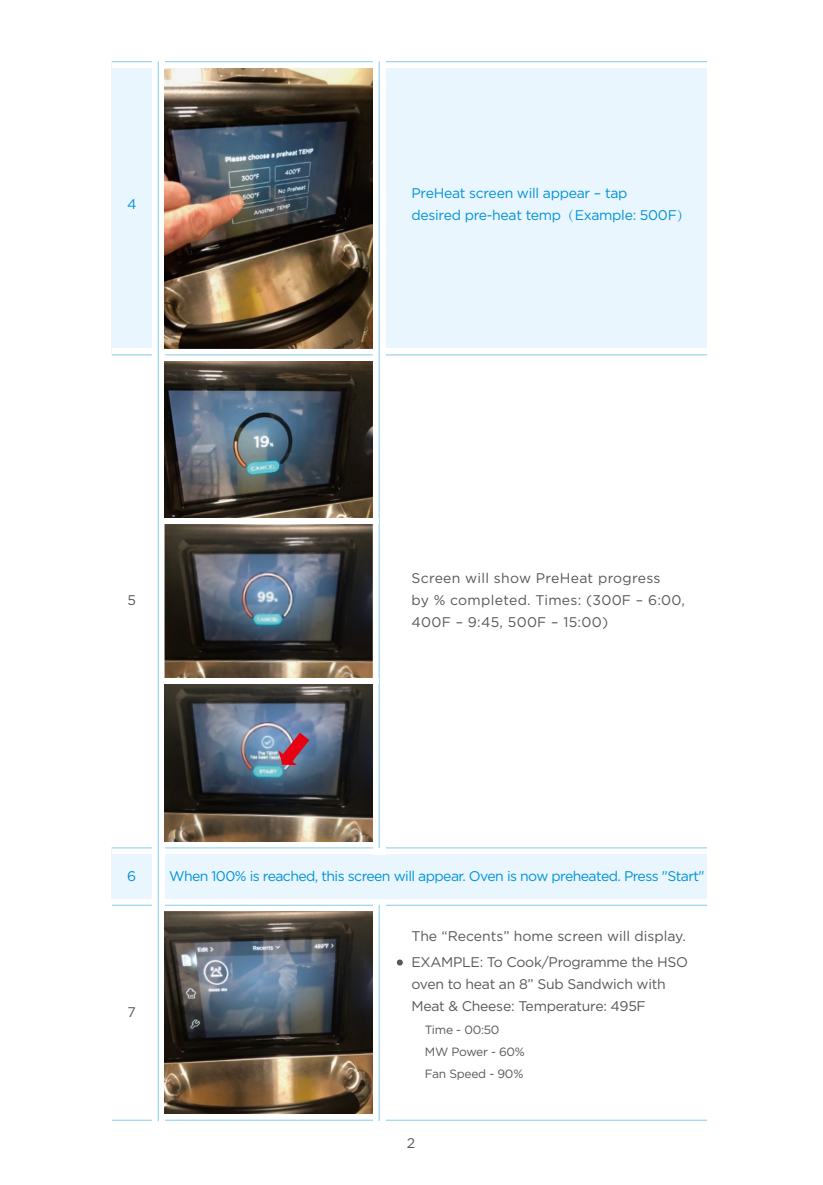
<style>
.page{position:relative;width:823px;height:1185px;background:#fff}
.page>*{position:absolute;margin:0;border:0;box-sizing:border-box;transform-origin:0 0}
.t1{font:14px/22px "Gotham";letter-spacing:-.01em;color:#595757}
.t2{font:14px/22px "Gotham";letter-spacing:.02em;color:#595757}
.t3{font:14px "Gotham";letter-spacing:-.04em;color:#0092d8}
.t4{font:14px/22px "Gotham";letter-spacing:-.02em;color:#0092d8}
.t5{font:12px/22px "Gotham";letter-spacing:-.02em;color:#595757}
.s1{font-family:"Adobe Song Std";font-weight:300}
</style>
<div class="page">
<div style="left:112px;top:62px;width:594px;height:293px;background:#eaf6fd"></div>
<div style="left:112px;top:848px;width:594px;height:51px;background:#eaf6fd"></div>
<hr style="left:112px;top:905px;width:594px;height:1px;background:#0092d8">
<div style="left:112px;top:842px;width:594px;height:12px;background:#fff"></div>
<hr style="left:112px;top:847px;width:594px;height:1px;background:#0092d8">
<hr style="left:112px;top:1120px;width:594px;height:1px;background:#0092d8">
<div style="left:112px;top:55px;width:594px;height:13px;background:#fff"></div>
<hr style="left:112px;top:61px;width:594px;height:1px;background:#0092d8">
<div style="left:112px;top:349px;width:594px;height:12px;background:#fff"></div>
<hr style="left:112px;top:354px;width:594px;height:1px;background:#0092d8">
<div style="left:152px;top:61px;width:12px;height:1060px;background:#fff"></div>
<hr style="left:158px;top:61px;width:1px;height:1060px;background:#0092d8">
<div style="left:372px;top:905px;width:13px;height:216px;background:#fff"></div>
<hr style="left:378px;top:905px;width:1px;height:216px;background:#0092d8">
<div style="left:372px;top:61px;width:13px;height:793px;background:#fff"></div>
<hr style="left:378px;top:61px;width:1px;height:787px;background:#0092d8">
<img style="left:165px;top:69px;width:207px;height:280px">
<img style="left:164px;top:361px;width:208px;height:481px">
<div style="left:159px;top:518px;width:219px;height:6px;background:#fff"></div>
<div style="left:159px;top:678px;width:219px;height:6px;background:#fff"></div>
<img style="left:164px;top:911px;width:208px;height:203px">
<svg style="left:396px;top:959px;width:7px;height:7px"></svg>
<svg style="left:278px;top:733px;width:31px;height:32px"></svg>
<p class="t3" style="left:127px;top:195px;width:11px">4</p>
<p class="t4" style="left:411px;top:182px;width:280px">PreHeat screen will appear – tap<br>desired pre-heat temp<span class="s1">（</span>Example: 500F<span class="s1">）</span></p>
<p class="t1" style="left:127px;top:589px;width:10px">5</p>
<p class="t2" style="left:411px;top:567px;width:275px">Screen will show PreHeat progress<br>by % completed. Times: (300F – 6:00,<br>400F – 9:45, 500F – 15:00)</p>
<p class="t3" style="left:127px;top:867px;width:11px">6</p>
<p class="t1" style="left:127px;top:1000px;width:10px">7</p>
<p class="t3" style="left:169px;top:867px;width:536px">When 100% is reached, this screen will appear. Oven is now preheated. Press "Start"</p>
<p class="t1" style="left:411px;top:924px;width:275px">The “Recents” home screen will display.</p>
<p class="t1" style="left:411px;top:950px;width:278px">EXAMPLE: To Cook/Programme the HSO oven to heat an 8” Sub Sandwich with<br>Meat &amp; Cheese: Temperature: 495F</p>
<p class="t5" style="left:424px;top:1018px;width:102px">Time - 00:50<br>MW Power - 60%<br>Fan Speed - 90%</p>
<p class="t1" style="left:406px;top:1131px;width:10px">2</p>
</div>
